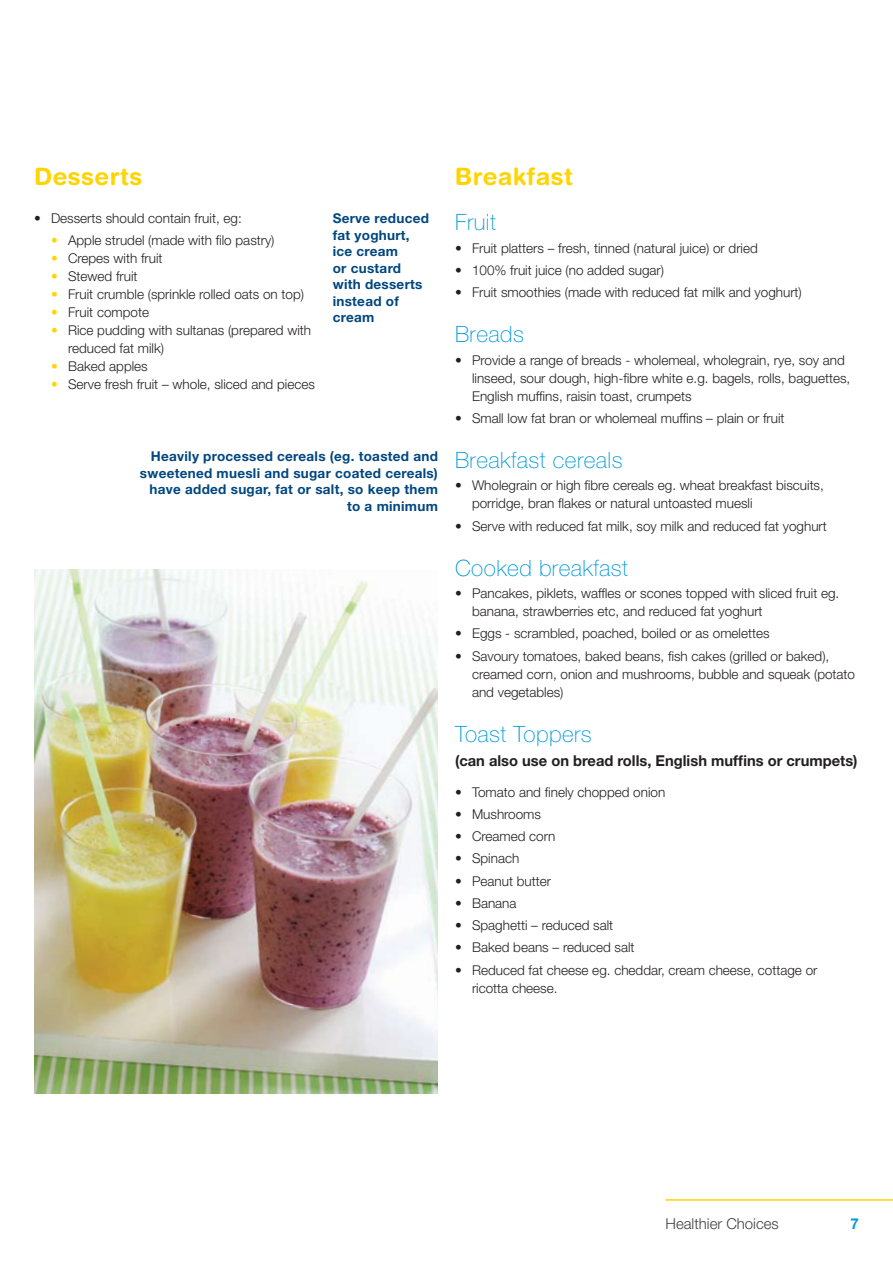
<style>
.page{position:relative;width:893px;height:1263px;background:#fff}
.page>*{position:absolute;margin:0;border:0;box-sizing:border-box;transform-origin:0 0}
.t1{font:700 24px "Helvetica Rounded";letter-spacing:.02em;color:#ffd400}
.t2{font:100 22.5px "Helvetica Neue";letter-spacing:.02em;color:#009ada}
.t3{font:700 15px "Helvetica Neue";color:#231f20}
.t4{font:300 15px "Helvetica Neue";color:#414142}
.t5{font:700 15px "Helvetica Neue";color:#009ada}
.t6{font:300 13.5px/18px "Helvetica Neue";color:#231f20}
.t7{font:700 13.5px/16.5px "Helvetica Neue";letter-spacing:.02em;color:#00467f}
.s1{color:#ffd400}
</style>
<div class="page">
<hr style="left:665px;top:1199px;width:228px;height:2px;background:#ffd400">
<img style="left:34px;top:569px;width:404px;height:525px">
<h1 class="t1" style="left:34px;top:162px;width:110px">Desserts</h1>
<h1 class="t1" style="left:455px;top:162px;width:120px">Breakfast</h1>
<p class="t7" style="left:333px;top:210px;width:98px">Serve reduced fat yoghurt, ice cream<br>or custard with desserts instead of cream</p>
<p class="t6" style="left:34px;top:209px;width:209px">• Desserts should contain fruit, eg:</p>
<p class="t6" style="left:51px;top:231px;width:225px"><span class="s1">•</span> Apple strudel (made with filo pastry)</p>
<p class="t6" style="left:51px;top:249px;width:113px"><span class="s1">•</span> Crepes with fruit</p>
<p class="t6" style="left:51px;top:267px;width:88px"><span class="s1">•</span> Stewed fruit</p>
<p class="t6" style="left:51px;top:285px;width:255px"><span class="s1">•</span> Fruit crumble (sprinkle rolled oats on top)</p>
<p class="t6" style="left:51px;top:303px;width:100px"><span class="s1">•</span> Fruit compote</p>
<p class="t6" style="left:68px;top:321px;width:245px;text-indent:-17px"><span class="s1">•</span> Rice pudding with sultanas (prepared with reduced fat milk)</p>
<p class="t6" style="left:51px;top:357px;width:98px"><span class="s1">•</span> Baked apples</p>
<p class="t6" style="left:51px;top:375px;width:265px"><span class="s1">•</span> Serve fresh fruit – whole, sliced and pieces</p>
<h2 class="t2" style="left:455px;top:209px;width:42px">Fruit</h2>
<p class="t6" style="left:455px;top:239px;width:304px">• Fruit platters – fresh, tinned (natural juice) or dried</p>
<p class="t6" style="left:455px;top:261px;width:211px">• 100% fruit juice (no added sugar)</p>
<p class="t6" style="left:455px;top:283px;width:348px">• Fruit smoothies (made with reduced fat milk and yoghurt)</p>
<h2 class="t2" style="left:455px;top:322px;width:70px">Breads</h2>
<p class="t6" style="left:472px;top:351px;width:380px;text-indent:-17px">• Provide a range of breads - wholemeal, wholegrain, rye, soy and linseed, sour dough, high-fibre white e.g. bagels, rolls, baguettes,<br>English muffins, raisin toast, crumpets</p>
<p class="t6" style="left:455px;top:409px;width:331px">• Small low fat bran or wholemeal muffins – plain or fruit</p>
<h2 class="t2" style="left:455px;top:447px;width:169px">Breakfast cereals</h2>
<p class="t6" style="left:472px;top:476px;width:353px;text-indent:-17px">• Wholegrain or high fibre cereals eg. wheat breakfast biscuits, porridge, bran flakes or natural untoasted muesli</p>
<p class="t6" style="left:455px;top:517px;width:373px">• Serve with reduced fat milk, soy milk and reduced fat yoghurt</p>
<h2 class="t2" style="left:455px;top:555px;width:175px">Cooked breakfast</h2>
<p class="t6" style="left:472px;top:584px;width:369px;text-indent:-17px">• Pancakes, piklets, waffles or scones topped with sliced fruit eg. banana, strawberries etc, and reduced fat yoghurt</p>
<p class="t6" style="left:455px;top:624px;width:316px">• Eggs - scrambled, poached, boiled or as omelettes</p>
<p class="t6" style="left:472px;top:647px;width:385px;text-indent:-17px">• Savoury tomatoes, baked beans, fish cakes (grilled or baked), creamed corn, onion and mushrooms, bubble and squeak (potato and vegetables)</p>
<h2 class="t2" style="left:455px;top:721px;width:138px">Toast Toppers</h2>
<p class="t3" style="left:455px;top:751px;width:404px">(can also use on bread rolls, English muffins or crumpets)</p>
<p class="t6" style="left:455px;top:782px;width:212px">• Tomato and finely chopped onion</p>
<p class="t6" style="left:455px;top:805px;width:88px">• Mushrooms</p>
<p class="t6" style="left:455px;top:827px;width:102px">• Creamed corn</p>
<p class="t6" style="left:455px;top:849px;width:66px">• Spinach</p>
<p class="t6" style="left:455px;top:871px;width:98px">• Peanut butter</p>
<p class="t6" style="left:455px;top:894px;width:63px">• Banana</p>
<p class="t6" style="left:455px;top:916px;width:160px">• Spaghetti – reduced salt</p>
<p class="t6" style="left:455px;top:938px;width:181px">• Baked beans – reduced salt</p>
<p class="t6" style="left:472px;top:960px;width:347px;text-indent:-17px">• Reduced fat cheese eg. cheddar, cream cheese, cottage or ricotta cheese.</p>
<p class="t7" style="left:140px;top:448px;width:300px;text-align:right">Heavily processed cereals (eg. toasted and sweetened muesli and sugar coated cereals) have added sugar, fat or salt, so keep them to a minimum</p>
<p class="t4" style="left:665px;top:1214px;width:115px">Healthier Choices</p>
<p class="t5" style="left:851px;top:1214px;width:10px">7</p>
</div>
